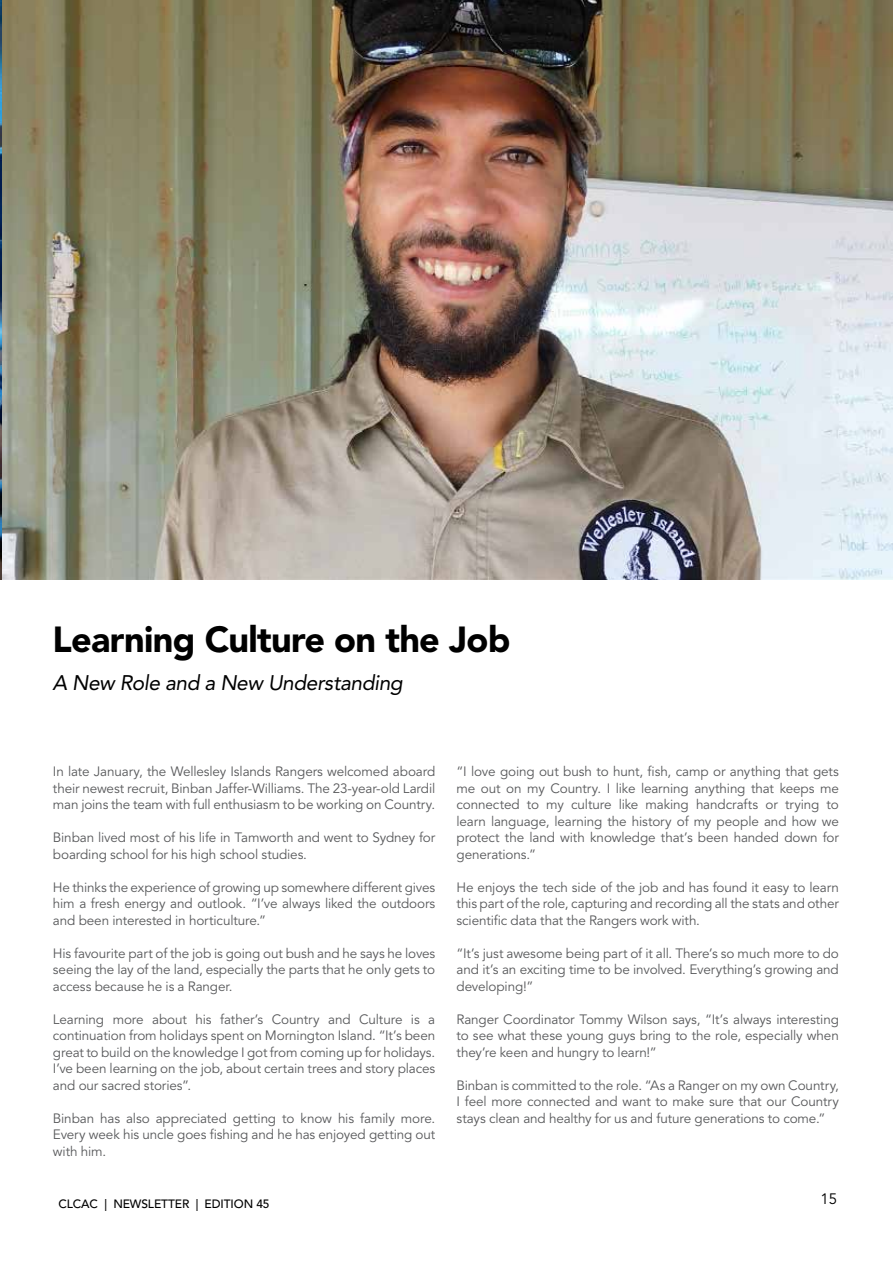
<style>
.page{position:relative;width:893px;height:1263px;background:#fff}
.page>*{position:absolute;margin:0;border:0;box-sizing:border-box;transform-origin:0 0}
.t1{font:900 36px "Avenir LT Pro";letter-spacing:-.02em;color:#000}
.t2{font:italic 21px "Avenir LT Pro";letter-spacing:-.025em;color:#000}
.t3{font:15px "Avenir LT Pro";color:#000}
.t4{font:13.5px/16.5px "Avenir LT Pro";letter-spacing:-.01em;color:#58595b;text-align:justify}
.t5{font:500 12px "Avenir LT Pro";letter-spacing:-.01em;color:#000}
</style>
<div class="page">
<img style="left:0;top:0;width:893px;height:579px">
<h1 class="t1" style="left:53px;top:617px;width:459px">Learning Culture on the Job</h1>
<h2 class="t2" style="left:52px;top:670px;width:352px">A New Role and a New Understanding</h2>
<p class="t4" style="left:53px;top:764px;width:384px">In late January, the Wellesley Islands Rangers welcomed aboard their newest recruit, Binban Jaffer-Williams. The 23-year-old Lardil man joins the team with full enthusiasm to be working on Country.</p>
<p class="t4" style="left:53px;top:830px;width:384px">Binban lived most of his life in Tamworth and went to Sydney for boarding school for his high school studies.</p>
<p class="t4" style="left:53px;top:879px;width:384px">He thinks the experience of growing up somewhere different gives him a fresh energy and outlook. “I’ve always liked the outdoors and been interested in horticulture.”</p>
<p class="t4" style="left:53px;top:945px;width:384px">His favourite part of the job is going out bush and he says he loves seeing the lay of the land, especially the parts that he only gets to access because he is a Ranger.</p>
<p class="t4" style="left:53px;top:1011px;width:384px">Learning more about his father’s Country and Culture is a continuation from holidays spent on Mornington Island. “It’s been great to build on the knowledge I got from coming up for holidays.<br>I’ve been learning on the job, about certain trees and story places and our sacred stories”.</p>
<p class="t4" style="left:53px;top:1110px;width:384px">Binban has also appreciated getting to know his family more.<br>Every week his uncle goes fishing and he has enjoyed getting out with him.</p>
<p class="t5" style="left:58px;top:1197px;width:213px">CLCAC | NEWSLETTER | EDITION 45</p>
<p class="t4" style="left:457px;top:764px;width:384px">“I love going out bush to hunt, fish, camp or anything that gets me out on my Country. I like learning anything that keeps me connected to my culture like making handcrafts or trying to learn language, learning the history of my people and how we protect the land with knowledge that’s been handed down for generations.”</p>
<p class="t4" style="left:457px;top:879px;width:384px">He enjoys the tech side of the job and has found it easy to learn this part of the role, capturing and recording all the stats and other scientific data that the Rangers work with.</p>
<p class="t4" style="left:457px;top:945px;width:384px">“It’s just awesome being part of it all. There’s so much more to do and it’s an exciting time to be involved. Everything’s growing and developing!”</p>
<p class="t4" style="left:457px;top:1011px;width:384px">Ranger Coordinator Tommy Wilson says, “It’s always interesting to see what these young guys bring to the role, especially when they’re keen and hungry to learn!”</p>
<p class="t4" style="left:457px;top:1077px;width:384px">Binban is committed to the role. “As a Ranger on my own Country, I feel more connected and want to make sure that our Country stays clean and healthy for us and future generations to come.”</p>
<p class="t3" style="left:820px;top:1189px;width:18px">15</p>
</div>
